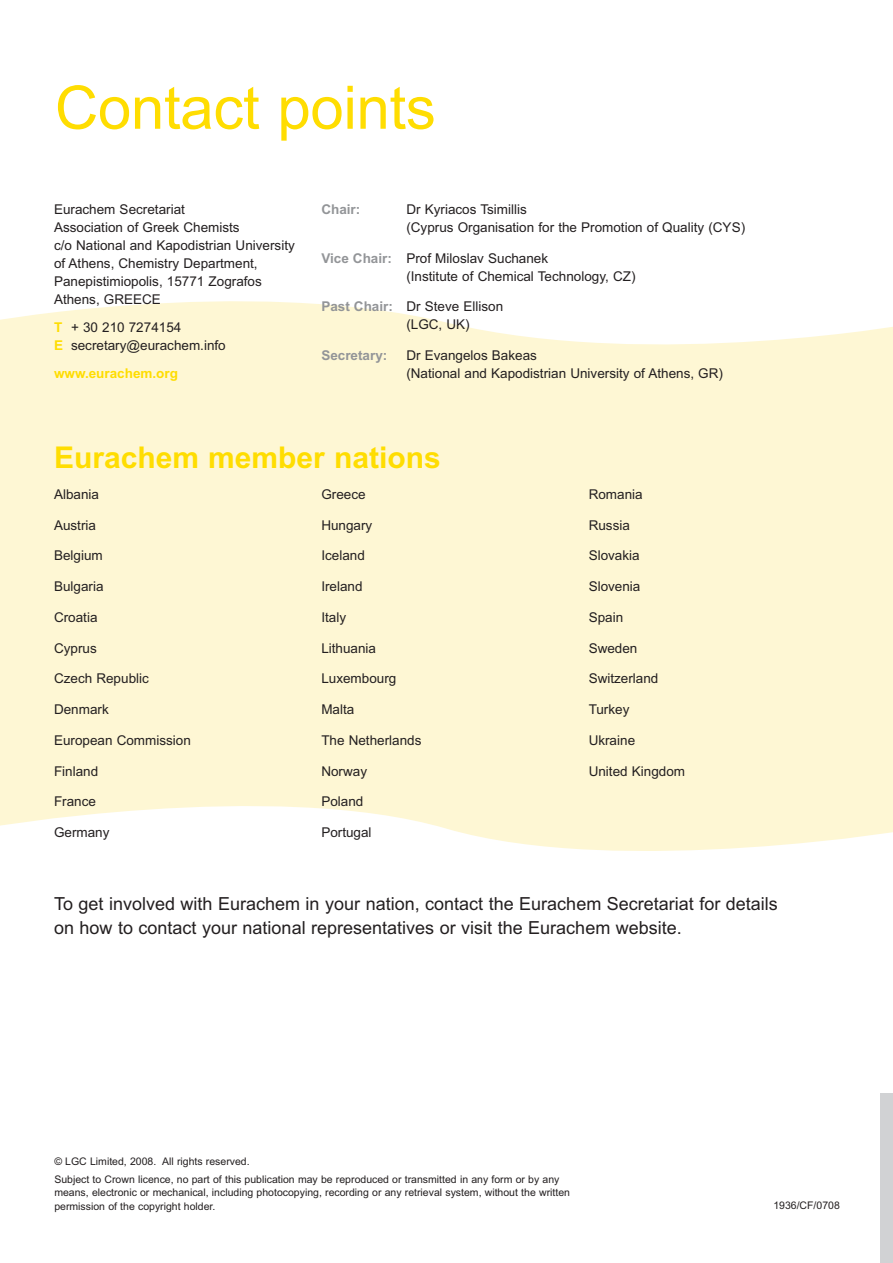
<style>
.page{position:relative;width:893px;height:1263px;background:#fff}
.page>*{position:absolute;margin:0;border:0;box-sizing:border-box;transform-origin:0 0}
.t1{font:60px "Arial";letter-spacing:-.005em;color:#ffdd01}
.t2{font:700 30px "Arial";color:#ffdd01}
.t3{font:18px/24px "Arial";color:#231f20}
.t4{font:13.5px/18px "Arial";color:#231f20}
.t5{font:700 13.5px "Arial";color:#ffdd01}
.t6{font:700 13.5px "Arial";color:#939598}
.t7{font:10.5px/17.7px "Arial";color:#231f20}
.s1{font-weight:700;color:#ffdd01}
.s2{font-weight:700;color:#939598}
</style>
<div class="page">
<svg style="left:0;top:301px;width:893px;height:550px;background:#fef7d7"></svg>
<div style="left:880px;top:1093px;width:13px;height:170px;background:#d1d2d4"></div>
<h1 class="t1" style="left:55px;top:73px;width:382px">Contact points</h1>
<p class="t4" style="left:54px;top:200px;width:242px">Eurachem Secretariat<br>Association of Greek Chemists<br>c/o National and Kapodistrian University of Athens, Chemistry Department,<br>Panepistimiopolis, 15771 Zografos<br>Athens, GREECE</p>
<p class="t4" style="left:54px;top:318px;width:173px"><span class="s1">T</span> + 30 210 7274154<br><span class="s1">E</span> secretary@eurachem.info</p>
<p class="t5" style="left:54px;top:366px;width:126px">www.eurachem.org</p>
<p class="t6" style="left:321px;top:201px;width:41px">Chair:</p>
<p class="t4" style="left:406px;top:200px;width:340px">Dr Kyriacos Tsimillis<br>(Cyprus Organisation for the Promotion of Quality (CYS)</p>
<p class="t4" style="left:406px;top:249px;width:231px;text-indent:-85px"><span class="s2">Vice Chair:</span> Prof Miloslav Suchanek<br>(Institute of Chemical Technology, CZ)</p>
<p class="t4" style="left:406px;top:298px;width:98px;text-indent:-85px"><span class="s2">Past Chair:</span> Dr Steve Ellison (LGC, UK)</p>
<p class="t6" style="left:321px;top:348px;width:68px">Secretary:</p>
<p class="t4" style="left:406px;top:347px;width:318px">Dr Evangelos Bakeas<br>(National and Kapodistrian University of Athens, GR)</p>
<h2 class="t2" style="left:54px;top:440px;width:388px">Eurachem member nations</h2>
<p class="t4" style="left:321px;top:485px;width:46px">Greece</p>
<p class="t4" style="left:321px;top:516px;width:53px">Hungary</p>
<p class="t4" style="left:321px;top:547px;width:45px">Iceland</p>
<p class="t4" style="left:321px;top:577px;width:43px">Ireland</p>
<p class="t4" style="left:321px;top:608px;width:26px">Italy</p>
<p class="t4" style="left:321px;top:639px;width:56px">Lithuania</p>
<p class="t4" style="left:321px;top:670px;width:77px">Luxembourg</p>
<p class="t4" style="left:321px;top:700px;width:35px">Malta</p>
<p class="t4" style="left:321px;top:731px;width:102px">The Netherlands</p>
<p class="t4" style="left:321px;top:762px;width:47px">Norway</p>
<p class="t4" style="left:321px;top:793px;width:44px">Poland</p>
<p class="t4" style="left:321px;top:823px;width:52px">Portugal</p>
<p class="t4" style="left:54px;top:485px;width:47px">Albania</p>
<p class="t4" style="left:54px;top:516px;width:44px">Austria</p>
<p class="t4" style="left:54px;top:547px;width:50px">Belgium</p>
<p class="t4" style="left:54px;top:577px;width:51px">Bulgaria</p>
<p class="t4" style="left:54px;top:608px;width:45px">Croatia</p>
<p class="t4" style="left:54px;top:639px;width:44px">Cyprus</p>
<p class="t4" style="left:54px;top:670px;width:96px">Czech Republic</p>
<p class="t4" style="left:54px;top:700px;width:56px">Denmark</p>
<p class="t4" style="left:54px;top:731px;width:138px">European Commission</p>
<p class="t4" style="left:54px;top:762px;width:46px">Finland</p>
<p class="t4" style="left:54px;top:793px;width:44px">France</p>
<p class="t4" style="left:54px;top:823px;width:57px">Germany</p>
<p class="t4" style="left:589px;top:485px;width:56px">Romania</p>
<p class="t4" style="left:589px;top:516px;width:43px">Russia</p>
<p class="t4" style="left:589px;top:547px;width:53px">Slovakia</p>
<p class="t4" style="left:589px;top:577px;width:53px">Slovenia</p>
<p class="t4" style="left:589px;top:608px;width:36px">Spain</p>
<p class="t4" style="left:589px;top:639px;width:50px">Sweden</p>
<p class="t4" style="left:589px;top:670px;width:71px">Switzerland</p>
<p class="t4" style="left:589px;top:700px;width:42px">Turkey</p>
<p class="t4" style="left:589px;top:731px;width:48px">Ukraine</p>
<p class="t4" style="left:589px;top:762px;width:98px">United Kingdom</p>
<h3 class="t3" style="left:54px;top:892px;width:725px">To get involved with Eurachem in your nation, contact the Eurachem Secretariat for details on how to contact your national representatives or visit the Eurachem website.</h3>
<p class="t7" style="left:54px;top:1153px;width:507px">© LGC Limited, 2008. All rights reserved.<br>Subject to Crown licence, no part of this publication may be reproduced or transmitted in any form or by any</p>
<p class="t7" style="left:54px;top:1186px;width:517px;line-height:13.5px">means, electronic or mechanical, including photocopying, recording or any retrieval system, without the written permission of the copyright holder.</p>
<p class="t7" style="left:773px;top:1197px;width:68px">1936/CF/0708</p>
</div>
